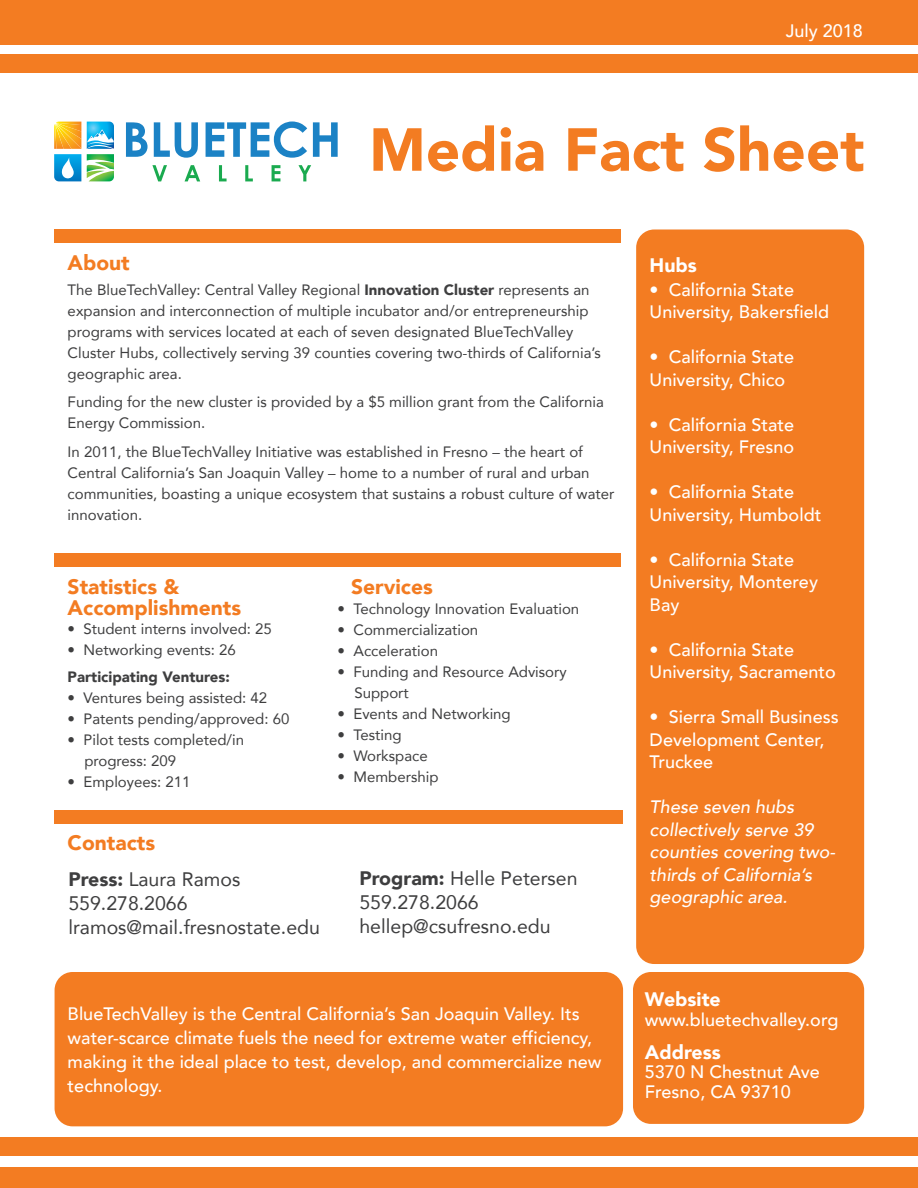
<style>
.page{position:relative;width:918px;height:1188px;background:#fff}
.page>*{position:absolute;margin:0;border:0;box-sizing:border-box;transform-origin:0 0}
.t1{font:900 60px "Avenir";color:#f37c22}
.t2{font:900 21px/21px "Avenir";color:#f37c22}
.t3{font:19.5px/24px "Avenir";color:#3e3e3f}
.t4{font:900 19.5px "Avenir";color:#fff}
.t5{font:500 18px/22.5px "Avenir";color:#fff}
.t6{font:italic 500 18px/22.5px "Avenir";color:#fff}
.t7{font:15px/21px "Avenir";color:#3e3e3f}
.t8{font:900 15px "Avenir";color:#3e3e3f}
.s1{font-weight:900}
</style>
<div class="page">
<div style="left:636px;top:229px;width:228px;height:735px;background:#f37c22;border-radius:18px"></div>
<div style="left:633px;top:972px;width:231px;height:152px;background:#f37c22;border-radius:18px"></div>
<div style="left:0;top:0;width:918px;height:45px;background:#f37c22"></div>
<div style="left:0;top:54px;width:918px;height:19px;background:#f37c22"></div>
<div style="left:54px;top:230px;width:567px;height:13px;background:#f37c22"></div>
<div style="left:54px;top:554px;width:567px;height:13px;background:#f37c22"></div>
<div style="left:54px;top:810px;width:569px;height:14px;background:#f37c22"></div>
<div style="left:0;top:1167px;width:918px;height:21px;background:#f37c22"></div>
<div style="left:55px;top:972px;width:568px;height:154px;background:#f37c22;border-radius:18px"></div>
<div style="left:0;top:1138px;width:918px;height:18px;background:#f37c22"></div>
<svg style="left:126px;top:122px;width:22px;height:35px"></svg>
<svg style="left:154px;top:122px;width:44px;height:36px"></svg>
<svg style="left:206px;top:121px;width:101px;height:37px"></svg>
<svg style="left:313px;top:122px;width:25px;height:35px"></svg>
<svg style="left:152px;top:165px;width:15px;height:16px"></svg>
<svg style="left:185px;top:165px;width:15px;height:16px"></svg>
<svg style="left:219px;top:165px;width:8px;height:16px"></svg>
<svg style="left:245px;top:165px;width:8px;height:16px"></svg>
<svg style="left:272px;top:165px;width:8px;height:16px"></svg>
<svg style="left:298px;top:165px;width:13px;height:16px"></svg>
<svg style="left:87px;top:122px;width:27px;height:59px"></svg>
<svg style="left:54px;top:122px;width:27px;height:59px"></svg>
<p class="t5" style="left:786px;top:19px;width:79px">July 2018</p>
<h1 class="t1" style="left:369px;top:98px;width:497px">Media Fact Sheet</h1>
<h2 class="t2" style="left:68px;top:252px;width:64px">About</h2>
<p class="t7" style="left:68px;top:279px;width:535px">The BlueTechValley: Central Valley Regional <span class="s1">Innovation Cluster</span> represents an expansion and interconnection of multiple incubator and/or entrepreneurship programs with services located at each of seven designated BlueTechValley Cluster Hubs, collectively serving 39 counties covering two-thirds of California’s geographic area.</p>
<p class="t7" style="left:68px;top:391px;width:538px">Funding for the new cluster is provided by a $5 million grant from the California<br>Energy Commission.</p>
<p class="t7" style="left:68px;top:441px;width:548px">In 2011, the BlueTechValley Initiative was established in Fresno – the heart of Central California’s San Joaquin Valley – home to a number of rural and urban communities, boasting a unique ecosystem that sustains a robust culture of water innovation.</p>
<h2 class="t2" style="left:68px;top:576px;width:175px">Statistics &amp;<br>Accomplishments</h2>
<p class="t7" style="left:68px;top:618px;width:206px">• Student interns involved: 25</p>
<p class="t7" style="left:68px;top:639px;width:170px">• Networking events: 26</p>
<p class="t8" style="left:68px;top:664px;width:164px">Participating Ventures:</p>
<p class="t7" style="left:68px;top:687px;width:201px">• Ventures being assisted: 42</p>
<p class="t7" style="left:68px;top:708px;width:223px">• Patents pending/approved: 60</p>
<p class="t7" style="left:84px;top:729px;width:161px;text-indent:-17px">• Pilot tests completed/in progress: 209</p>
<p class="t7" style="left:68px;top:771px;width:124px">• Employees: 211</p>
<h2 class="t2" style="left:68px;top:832px;width:89px">Contacts</h2>
<h3 class="t3" style="left:68px;top:866px;width:253px"><span class="s1">Press:</span> Laura Ramos<br>559.278.2066 lramos@mail.fresnostate.edu</h3>
<h2 class="t2" style="left:351px;top:576px;width:83px">Services</h2>
<p class="t7" style="left:338px;top:598px;width:243px">• Technology Innovation Evaluation</p>
<p class="t7" style="left:338px;top:619px;width:142px">• Commercialization</p>
<p class="t7" style="left:338px;top:640px;width:102px">• Acceleration</p>
<p class="t7" style="left:354px;top:661px;width:214px;text-indent:-17px">• Funding and Resource Advisory<br>Support</p>
<p class="t7" style="left:338px;top:703px;width:175px">• Events and Networking</p>
<p class="t7" style="left:338px;top:724px;width:65px">• Testing</p>
<p class="t7" style="left:338px;top:745px;width:92px">• Workspace</p>
<p class="t7" style="left:338px;top:766px;width:102px">• Membership</p>
<h3 class="t3" style="left:359px;top:865px;width:220px"><span class="s1">Program:</span> Helle Petersen<br>559.278.2066 hellep@csufresno.edu</h3>
<p class="t5" style="left:68px;top:1001px;width:535px;line-height:24px">BlueTechValley is the Central California’s San Joaquin Valley. Its water-scarce climate fuels the need for extreme water efficiency, making it the ideal place to test, develop, and commercialize new technology.</p>
<h3 class="t4" style="left:650px;top:248px;width:49px">Hubs</h3>
<p class="t5" style="left:650px;top:277px;width:181px">• California State<br>University, Bakersfield</p>
<p class="t5" style="left:650px;top:345px;width:146px">• California State<br>University, Chico</p>
<p class="t5" style="left:650px;top:412px;width:146px">• California State<br>University, Fresno</p>
<p class="t5" style="left:650px;top:480px;width:173px">• California State<br>University, Humboldt</p>
<p class="t5" style="left:650px;top:547px;width:170px">• California State<br>University, Monterey<br>Bay</p>
<p class="t5" style="left:650px;top:637px;width:188px">• California State<br>University, Sacramento</p>
<p class="t5" style="left:650px;top:705px;width:190px">• Sierra Small Business<br>Development Center,<br>Truckee</p>
<p class="t6" style="left:650px;top:796px;width:187px">These seven hubs collectively serve 39 counties covering two&shy;thirds of California’s geographic area.</p>
<h3 class="t4" style="left:645px;top:983px;width:77px">Website</h3>
<p class="t5" style="left:645px;top:1007px;width:195px">www.bluetechvalley.org</p>
<h3 class="t4" style="left:645px;top:1035px;width:77px">Address</h3>
<p class="t5" style="left:645px;top:1061px;width:176px;line-height:19.5px">5370 N Chestnut Ave<br>Fresno, CA 93710</p>
</div>
